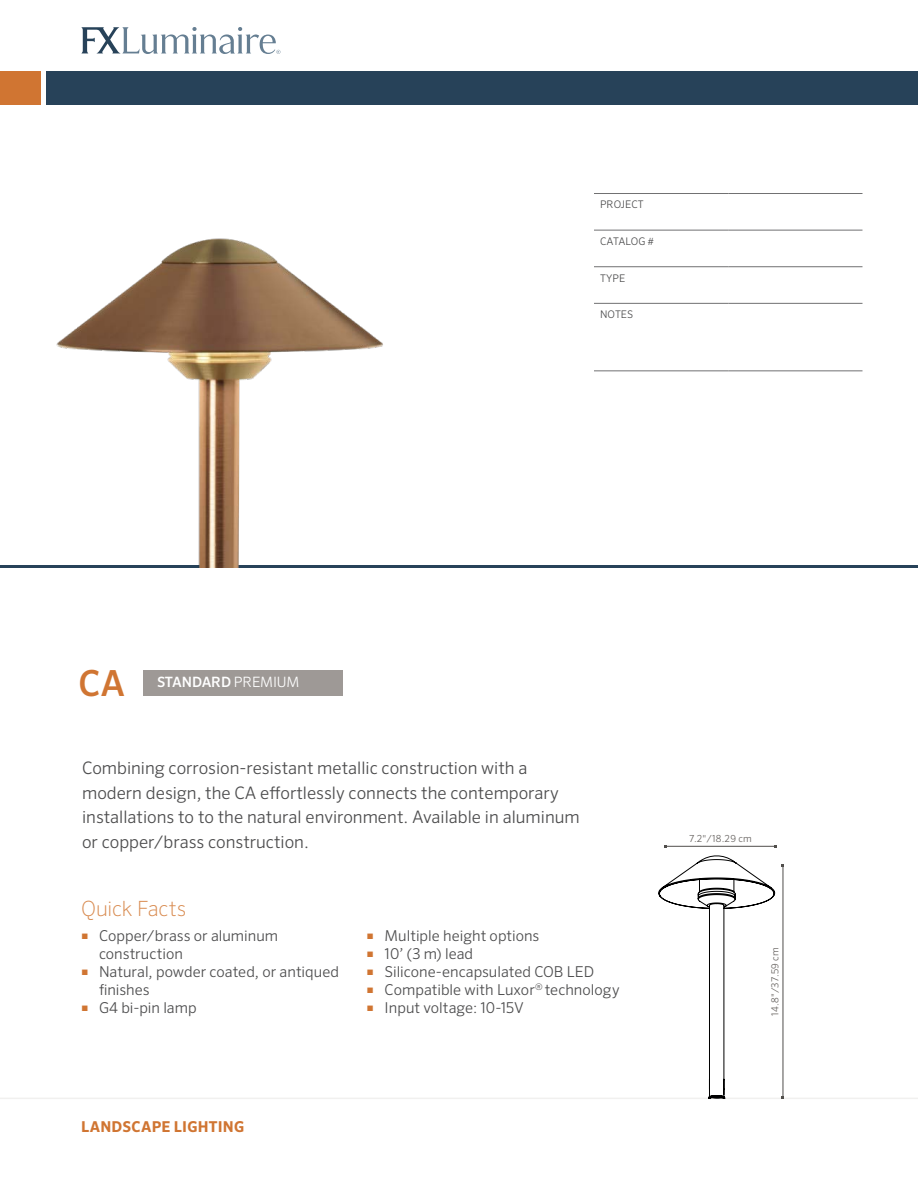
<style>
.page{position:relative;width:918px;height:1188px;background:#fff}
.page>*{position:absolute;margin:0;border:0;box-sizing:border-box;transform-origin:0 0}
.t1{font:500 36px "Sero Pro";color:#d07532}
.t2{font:200 21px "Sero Pro";letter-spacing:-.005em;color:#d88a4f}
.t3{font:300 17.25px/24.8px "Sero Pro";color:#4c4c4d}
.t4{font:300 15px/18px "Sero Pro";letter-spacing:.005em;color:#4c4c4d}
.t5{font:700 15px "Sero Pro";letter-spacing:.015em;color:#d07532}
.t6{font:500 14.25px "Sero Pro";letter-spacing:-.01em;color:#fff}
.t7{font:300 10.5px "Sero Pro";letter-spacing:.01em;color:#4c4c4d}
.t8{font:300 10.5px "Sero Pro";letter-spacing:-.015em;color:#4c4c4d}
.t9{font:300 9.75px "Sero Pro";letter-spacing:.02em;color:#66625f}
.s1{font-weight:300}
.s2{font-size:7.5px;color:#d07532}
</style>
<div class="page">
<svg style="left:81px;top:27px;width:199px;height:27px"></svg>
<div style="left:0;top:71px;width:41px;height:33px;background:#d07532"></div>
<div style="left:46px;top:71px;width:872px;height:33px;background:#274259"></div>
<hr style="left:0;top:565px;width:918px;height:3px;background:#274259">
<hr style="left:594px;top:193px;width:134px;height:1px;background:#717172">
<hr style="left:728px;top:193px;width:134px;height:1px;background:#717172">
<hr style="left:594px;top:230px;width:134px;height:1px;background:#717172">
<hr style="left:728px;top:230px;width:134px;height:1px;background:#717172">
<hr style="left:594px;top:266px;width:134px;height:1px;background:#717172">
<hr style="left:728px;top:266px;width:134px;height:1px;background:#717172">
<hr style="left:594px;top:303px;width:134px;height:1px;background:#717172">
<hr style="left:728px;top:303px;width:134px;height:1px;background:#717172">
<hr style="left:594px;top:371px;width:134px;height:1px;background:#717172">
<hr style="left:728px;top:371px;width:134px;height:1px;background:#717172">
<hr style="left:0;top:1098px;width:918px;height:1px;background:#f1f0ef">
<svg style="left:658px;top:856px;width:117px;height:243px"></svg>
<hr style="left:783px;top:865px;width:1px;height:233px;background:#504e4b">
<hr style="left:665px;top:846px;width:110px;height:1px;background:#504e4b">
<img style="left:56px;top:238px;width:327px;height:330px">
<div style="left:144px;top:670px;width:199px;height:26px;background:#9e9996"></div>
<p class="t7" style="left:600px;top:198px;width:45px">PROJECT</p>
<p class="t8" style="left:600px;top:235px;width:55px">CATALOG #</p>
<p class="t7" style="left:600px;top:272px;width:27px">TYPE</p>
<p class="t7" style="left:600px;top:308px;width:35px">NOTES</p>
<h1 class="t1" style="left:78px;top:661px;width:48px">CA</h1>
<p class="t6" style="left:157px;top:674px;width:144px">STANDARD <span class="s1">PREMIUM</span></p>
<p class="t3" style="left:82px;top:755px;width:499px">Combining corrosion-resistant metallic construction with a modern design, the CA effortlessly connects the contemporary installations to to the natural environment. Available in aluminum or copper/brass construction.</p>
<h2 class="t2" style="left:81px;top:896px;width:107px">Quick Facts</h2>
<p class="t4" style="left:99px;top:926px;width:181px;text-indent:-18px"><span class="s2">■</span> Copper/brass or aluminum construction</p>
<p class="t4" style="left:99px;top:962px;width:242px;text-indent:-18px"><span class="s2">■</span> Natural, powder coated, or antiqued finishes</p>
<p class="t4" style="left:81px;top:998px;width:117px"><span class="s2">■</span> G4 bi-pin lamp</p>
<p class="t4" style="left:367px;top:926px;width:174px"><span class="s2">■</span> Multiple height options</p>
<p class="t4" style="left:367px;top:944px;width:108px"><span class="s2">■</span> 10’ (3 m) lead</p>
<p class="t4" style="left:367px;top:962px;width:229px"><span class="s2">■</span> Silicone-encapsulated COB LED</p>
<p class="t4" style="left:367px;top:980px;width:254px"><span class="s2">■</span> Compatible with Luxor<sup>®</sup> technology</p>
<p class="t4" style="left:367px;top:998px;width:159px"><span class="s2">■</span> Input voltage: 10-15V</p>
<p class="t5" style="left:81px;top:1118px;width:165px">LANDSCAPE LIGHTING</p>
<p class="t9" style="left:689px;top:832px;width:64px">7.2"/18.29 cm</p>
<p class="t9" style="left:769px;top:1016px;width:70px;rotate:-90deg">14.8"/37.59 cm</p>
</div>
